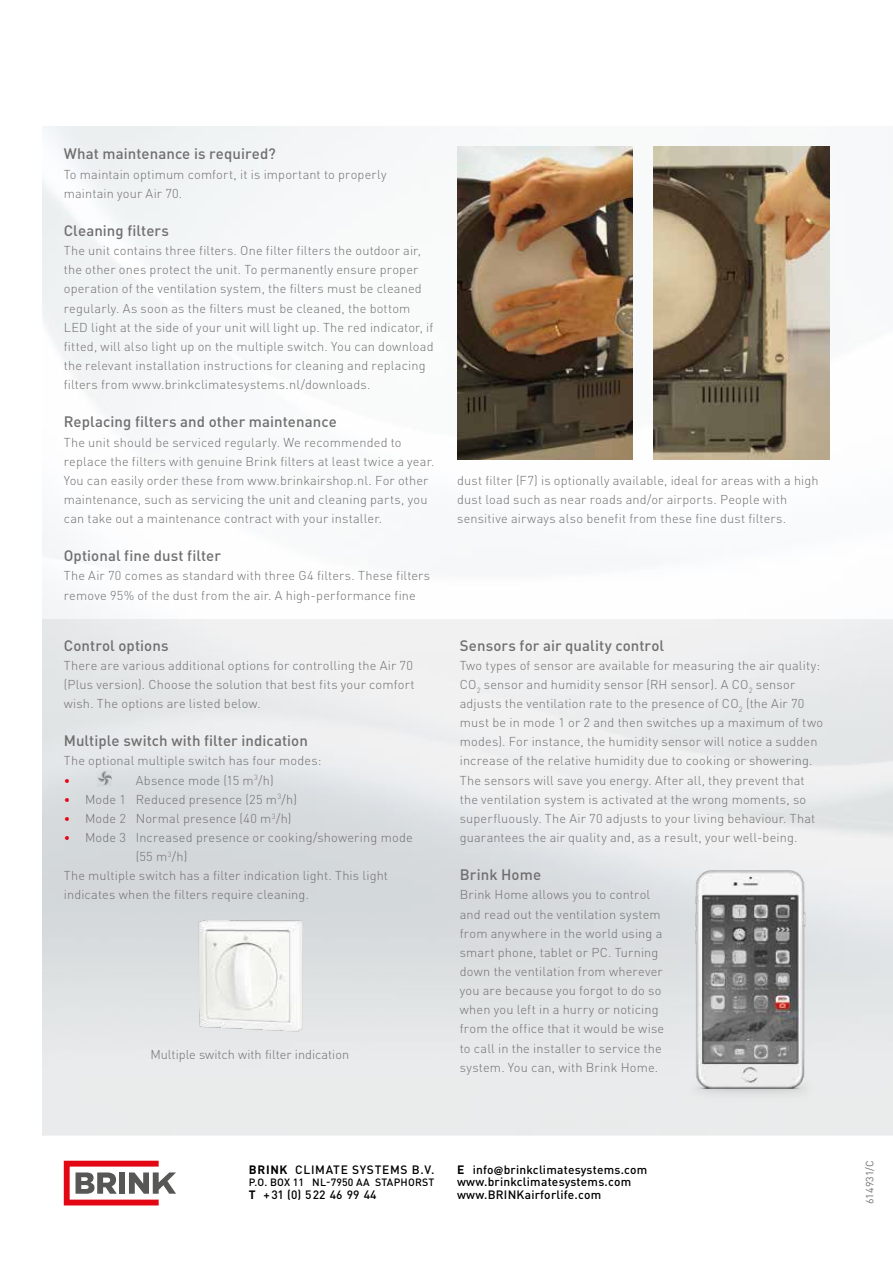
<style>
.page{position:relative;width:893px;height:1263px;background:#fff}
.page>*{position:absolute;margin:0;border:0;box-sizing:border-box;transform-origin:0 0}
.t1{font:500 15px "DIN Pro";letter-spacing:.005em;color:#706f6f}
.t2{font:300 12.75px/19.2px "DIN Pro";letter-spacing:.015em;color:#706f6f}
.t3{font:500 12px/12.8px "DIN Pro";letter-spacing:.02em;color:#000}
.t4{font:500 12px "DIN Pro";letter-spacing:.06em;color:#000}
.t5{font:300 12px "DIN Pro";color:#e30613}
.t6{font:500 10.5px "DIN Pro";letter-spacing:.02em;color:#000}
.t7{font:10.5px "DIN Pro";letter-spacing:.01em;color:#706f6f}
.s1{font-size:12px;color:#e30613}
.s2{font-weight:700}
.s3{font-family:"Syntax LT Std";font-weight:700}
</style>
<div class="page">
<svg style="left:64px;top:1161px;width:112px;height:44px"></svg>
<img style="left:43px;top:126px;width:850px;height:1008px">
<img style="left:664px;top:854px;width:176px;height:260px">
<img style="left:64px;top:918px;width:333px;height:115px">
<img style="left:458px;top:146px;width:174px;height:313px">
<img style="left:654px;top:147px;width:175px;height:312px">
<img style="left:97px;top:770px;width:14px;height:17px">
<p class="t1" style="left:64px;top:142px;width:214px">What maintenance is required?</p>
<p class="t2" style="left:64px;top:164px;width:324px">To maintain optimum comfort, it is important to properly maintain your Air 70.</p>
<p class="t1" style="left:64px;top:218px;width:107px">Cleaning filters</p>
<p class="t2" style="left:64px;top:240px;width:371px">The unit contains three filters. One filter filters the outdoor air, the other ones protect the unit. To permanently ensure proper operation of the ventilation system, the filters must be cleaned regularly. As soon as the filters must be cleaned, the bottom LED light at the side of your unit will light up. The red indicator, if fitted, will also light up on the multiple switch. You can download the relevant installation instructions for cleaning and replacing filters from www.brinkclimatesystems.nl/downloads.</p>
<p class="t1" style="left:64px;top:410px;width:274px">Replacing filters and other maintenance</p>
<p class="t2" style="left:64px;top:432px;width:372px">The unit should be serviced regularly. We recommended to replace the filters with genuine Brink filters at least twice a year.<br>You can easily order these from www.brinkairshop.nl. For other maintenance, such as servicing the unit and cleaning parts, you can take out a maintenance contract with your installer.</p>
<p class="t1" style="left:64px;top:544px;width:159px">Optional fine dust filter</p>
<p class="t2" style="left:64px;top:566px;width:368px">The Air 70 comes as standard with three G4 filters. These filters remove 95% of the dust from the air. A high-performance fine</p>
<p class="t1" style="left:64px;top:633px;width:106px">Control options</p>
<p class="t2" style="left:64px;top:655px;width:352px">There are various additional options for controlling the Air 70 (Plus version). Choose the solution that best fits your comfort wish. The options are listed below.</p>
<p class="t1" style="left:64px;top:729px;width:246px">Multiple switch with filter indication</p>
<p class="t2" style="left:64px;top:751px;width:259px">The optional multiple switch has four modes:</p>
<p class="t5" style="left:64px;top:772px;width:8px">•</p>
<p class="t2" style="left:136px;top:770px;width:139px">Absence mode (15 m<sup>3</sup>/h)</p>
<p class="t2" style="left:64px;top:789px;width:235px"><span class="s1">•</span> Mode 1 Reduced presence (25 m<sup>3</sup>/h)</p>
<p class="t2" style="left:64px;top:808px;width:229px"><span class="s1">•</span> Mode 2 Normal presence (40 m<sup>3</sup>/h)</p>
<p class="t2" style="left:64px;top:827px;width:350px"><span class="s1">•</span> Mode 3 Increased presence or cooking/showering mode</p>
<p class="t2" style="left:136px;top:846px;width:53px">(55 m<sup>3</sup>/h)</p>
<p class="t2" style="left:64px;top:865px;width:326px">The multiple switch has a filter indication light. This light</p>
<p class="t2" style="left:64px;top:885px;width:247px">indicates when the filters require cleaning.</p>
<p class="t2" style="left:150px;top:1044px;width:200px">Multiple switch with filter indication</p>
<p class="t2" style="left:457px;top:470px;width:363px">dust filter (F7) is optionally available, ideal for areas with a high dust load such as near roads and/or airports. People with sensitive airways also benefit from these fine dust filters.</p>
<p class="t1" style="left:460px;top:633px;width:206px">Sensors for air quality control</p>
<p class="t2" style="left:460px;top:655px;width:365px">Two types of sensor are available for measuring the air quality:<br>CO<sub>2</sub> sensor and humidity sensor (RH sensor). A CO<sub>2</sub> sensor adjusts the ventilation rate to the presence of CO<sub>2</sub> (the Air 70 must be in mode 1 or 2 and then switches up a maximum of two modes). For instance, the humidity sensor will notice a sudden increase of the relative humidity due to cooking or showering.<br>The sensors will save you energy. After all, they prevent that the ventilation system is activated at the wrong moments, so superfluously. The Air 70 adjusts to your living behaviour. That guarantees the air quality and, as a result, your well-being.</p>
<p class="t1" style="left:460px;top:863px;width:83px">Brink Home</p>
<p class="t2" style="left:460px;top:885px;width:206px">Brink Home allows you to control and read out the ventilation system from anywhere in the world using a smart phone, tablet or PC. Turning down the ventilation from wherever you are because you forgot to do so when you left in a hurry or noticing from the office that it would be wise to call in the installer to service the system. You can, with Brink Home.</p>
<p class="t4" style="left:249px;top:1159px;width:187px"><span class="s2">BRINK</span> CLIMATE SYSTEMS B.V.</p>
<p class="t6" style="left:249px;top:1174px;width:187px">P.O. BOX 11 NL-7950 AA STAPHORST</p>
<p class="t3" style="left:249px;top:1187px;width:129px"><span class="s2">T</span> + 31 (0) 522 46 99 44</p>
<p class="t3" style="left:457px;top:1162px;width:192px"><span class="s2">E</span> info<span class="s3">@</span>brinkclimatesystems.com www.brinkclimatesystems.com www.BRINKairforlife.com</p>
<p class="t7" style="left:861px;top:1204px;width:46px;rotate:-90deg">614931/C</p>
</div>
